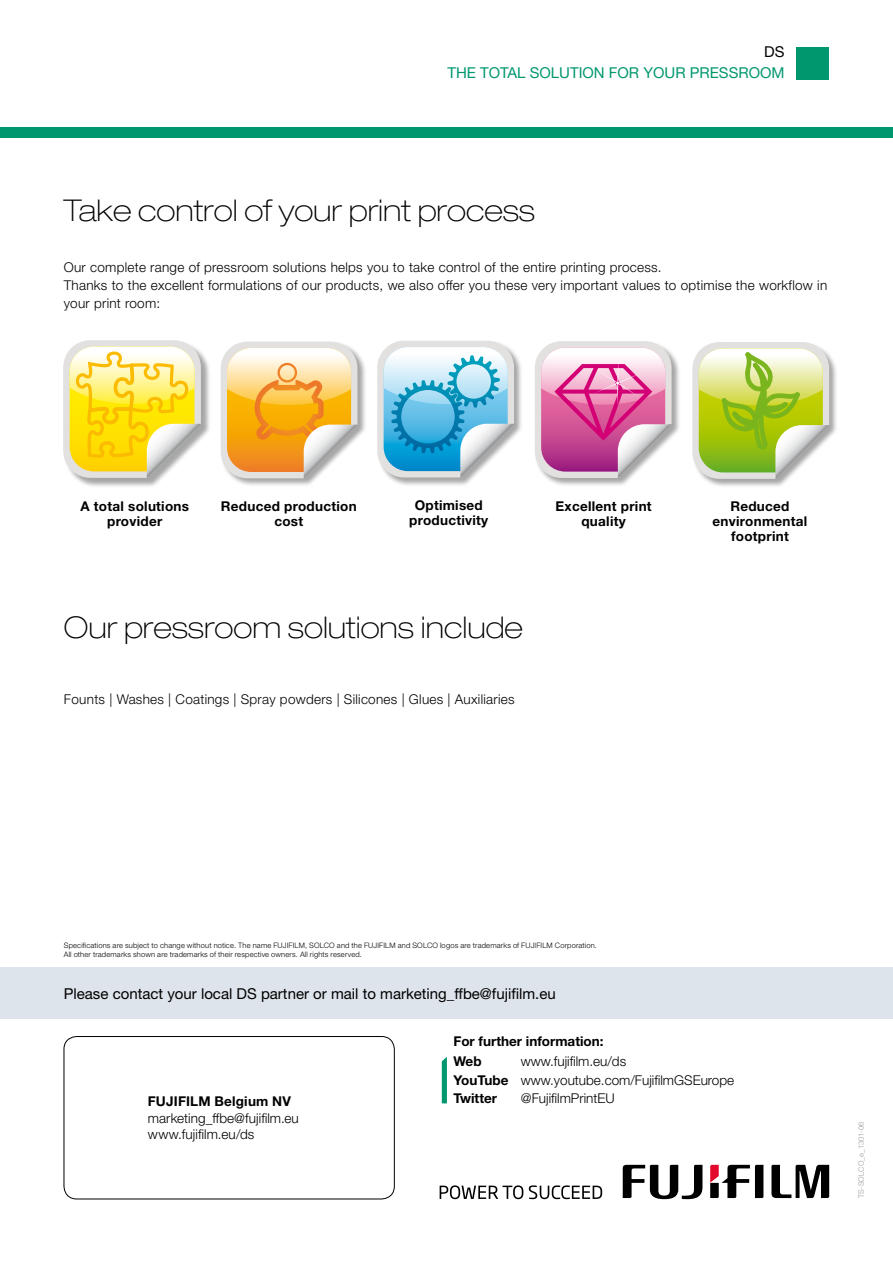
<style>
.page{position:relative;width:893px;height:1263px;background:#fff}
.page>*{position:absolute;margin:0;border:0;box-sizing:border-box;transform-origin:0 0}
.t1{font:100 expanded 30px "Helvetica Neue LT Std";color:#000}
.t2{font:15px "Helvetica Neue LT Std";color:#000}
.t3{font:15px "Helvetica Neue LT Std";color:#00976f}
.t4{font:300 13.5px/18px "Helvetica Neue LT Std";letter-spacing:.02em;color:#000}
.t5{font:700 13.5px/15px "Helvetica Neue LT Std";letter-spacing:.02em;color:#000;text-align:center}
.t6{font:300 13.5px/18.3px "Helvetica Neue LT Pro";color:#000}
.t7{font:300 13.5px/16.2px "Helvetica Neue LTW1 G";letter-spacing:.005em;color:#000}
.t8{font:700 13.5px/20.4px "Helvetica Neue LT Pro";color:#000}
.t9{font:700 13.5px "Helvetica Neue LTW1 G";letter-spacing:.015em;color:#000}
.t10{font:300 7.5px "Helvetica Neue LTW1 G";letter-spacing:.025em;color:#000}
.t11{font:300 7.5px "Helvetica Neue LTW1 G";letter-spacing:.025em;color:#9c9e9f}
.s1{font-weight:700}
</style>
<div class="page">
<div style="left:0;top:128px;width:893px;height:10px;background:#00976f"></div>
<div style="left:796px;top:47px;width:33px;height:33px;background:#00976f"></div>
<div style="left:693px;top:342px;width:145px;height:146px;background:#000;opacity:.35"></div>
<svg style="left:692px;top:342px;width:137px;height:137px;background:#c5d67d"></svg>
<div style="left:65px;top:342px;width:146px;height:146px;background:#000;opacity:.35"></div>
<svg style="left:63px;top:340px;width:138px;height:138px;background:#f4e277"></svg>
<div style="left:535px;top:341px;width:145px;height:146px;background:#000;opacity:.35"></div>
<svg style="left:535px;top:341px;width:137px;height:137px"></svg>
<div style="left:221px;top:342px;width:145px;height:145px;background:#000;opacity:.35"></div>
<svg style="left:221px;top:342px;width:136px;height:136px;background:#f1c77f"></svg>
<div style="left:378px;top:341px;width:145px;height:145px;background:#000;opacity:.35"></div>
<svg style="left:377px;top:341px;width:137px;height:136px"></svg>
<div style="left:0;top:968px;width:893px;height:51px;background:#dee4eb"></div>
<svg style="left:442px;top:1057px;width:5px;height:46px"></svg>
<svg style="left:771px;top:1165px;width:58px;height:33px"></svg>
<svg style="left:623px;top:1165px;width:79px;height:34px"></svg>
<svg style="left:710px;top:1165px;width:53px;height:33px"></svg>
<svg style="left:440px;top:1185px;width:83px;height:14px"></svg>
<svg style="left:529px;top:1185px;width:73px;height:14px"></svg>
<div style="left:64px;top:1036px;width:330px;height:163px;border:1px solid #000;border-radius:13px"></div>
<p class="t2" style="left:764px;top:43px;width:22px">DS</p>
<p class="t3" style="left:447px;top:64px;width:339px">The total solution for your press room</p>
<h1 class="t1" style="left:64px;top:193px;width:473px">Take control of your print process</h1>
<p class="t4" style="left:64px;top:258px;width:765px">Our complete range of pressroom solutions helps you to take control of the entire printing process.<br>Thanks to the excellent formulations of our products, we also offer you these very important values to optimise the workflow in your print room:</p>
<p class="t5" style="left:80px;top:498px;width:110px">A total solutions provider</p>
<p class="t5" style="left:221px;top:498px;width:137px">Reduced production cost</p>
<p class="t5" style="left:409px;top:497px;width:80px">Optimised productivity</p>
<p class="t5" style="left:555px;top:498px;width:98px">Excellent print quality</p>
<h1 class="t1" style="left:64px;top:609px;width:460px">Our pressroom solutions include</h1>
<p class="t4" style="left:64px;top:690px;width:452px">Founts | Washes | Coatings | Spray powders | Silicones | Glues | Auxiliaries</p>
<p class="t5" style="left:713px;top:498px;width:96px">Reduced environmental footprint</p>
<p class="t10" style="left:64px;top:940px;width:257px">Specifications are subject to change without notice. The name FUJIFILM, SOLCO</p>
<p class="t10" style="left:337px;top:940px;width:87px">and the FUJIFILM and SOLCO</p>
<p class="t10" style="left:440px;top:940px;width:158px">logos are trademarks of FUJIFILM Corporation.</p>
<p class="t10" style="left:64px;top:949px;width:300px">All other trademarks shown are trademarks of their respective owners. All rights reserved.</p>
<p class="t2" style="left:64px;top:984px;width:494px">Please contact your local DS partner or mail to marketing_ffbe@fujifilm.eu</p>
<p class="t8" style="left:453px;top:1030px;width:152px">For further information:<br>Web</p>
<p class="t6" style="left:453px;top:1052px;width:282px;text-indent:68px">www.fujifilm.eu/ds<br><span class="s1">YouTube</span> www.youtube.com/FujifilmGSEurope<br><span class="s1">Twitter</span></p>
<p class="t6" style="left:521px;top:1089px;width:95px">@FujifilmPrintEU</p>
<p class="t9" style="left:148px;top:1093px;width:145px">FUJIFILM Belgium nv</p>
<p class="t7" style="left:148px;top:1109px;width:152px">marketing_ffbe@fujifilm.eu www.fujifilm.eu/ds</p>
<p class="t11" style="left:856px;top:1198px;width:78px;rotate:-90deg">TS-solco_e_1301-06</p>
</div>
